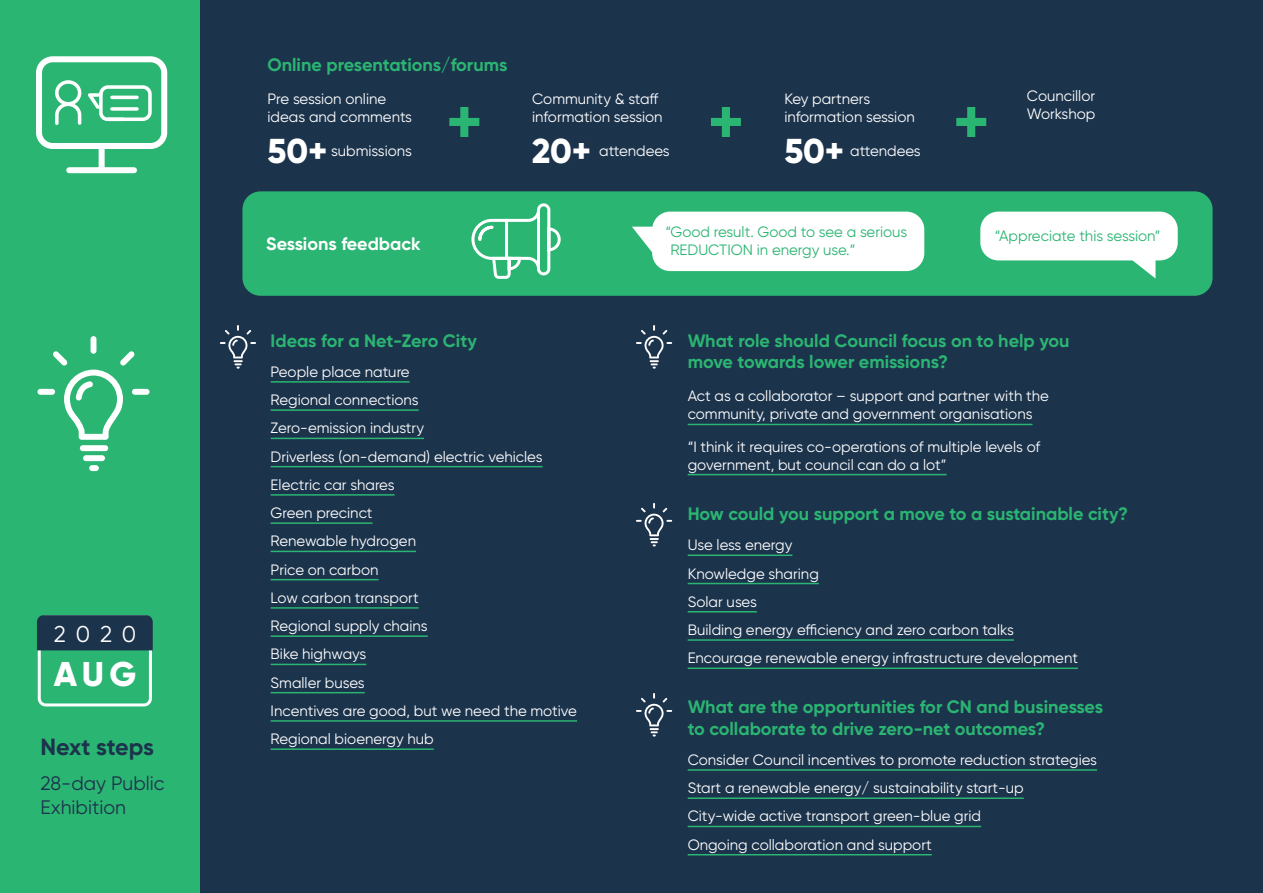
<style>
.page{position:relative;width:1263px;height:893px;background:#fff}
.page>*{position:absolute;margin:0;border:0;box-sizing:border-box;transform-origin:0 0}
.t1{font:800 34.5px "Gilroy";color:#fff}
.t2{font:800 34.35px "Gilroy";color:#fff}
.t3{font:700 23.4px "Gilroy";letter-spacing:-.01em;color:#1c334c}
.t4{font:22.8px "Gilroy";color:#fff}
.t5{font:19.5px/23.4px "Gilroy";color:#1c334c}
.t6{font:700 18px/21.6px "Gilroy";color:#2bb572}
.t7{font:700 18px "Gilroy";color:#fff}
.t8{font:15px/18px "Gilroy";color:#fff}
.t9{font:15px/18px "Gilroy";color:#2bb572}
</style>
<div class="page">
<div style="left:200px;top:0;width:1063px;height:893px;background:#1c334c"></div>
<div style="left:0;top:0;width:200px;height:893px;background:#2bb572"></div>
<hr style="left:271px;top:381px;width:139px;height:2px;background:#2bb572">
<hr style="left:271px;top:409px;width:148px;height:2px;background:#2bb572">
<hr style="left:271px;top:438px;width:153px;height:1px;background:#2bb572">
<hr style="left:271px;top:466px;width:272px;height:1px;background:#2bb572">
<hr style="left:271px;top:494px;width:124px;height:2px;background:#2bb572">
<hr style="left:271px;top:522px;width:102px;height:2px;background:#2bb572">
<hr style="left:271px;top:551px;width:145px;height:1px;background:#2bb572">
<hr style="left:271px;top:579px;width:107px;height:1px;background:#2bb572">
<hr style="left:271px;top:607px;width:148px;height:2px;background:#2bb572">
<hr style="left:271px;top:635px;width:157px;height:2px;background:#2bb572">
<hr style="left:271px;top:664px;width:95px;height:1px;background:#2bb572">
<hr style="left:271px;top:692px;width:94px;height:1px;background:#2bb572">
<hr style="left:271px;top:720px;width:306px;height:2px;background:#2bb572">
<hr style="left:271px;top:748px;width:163px;height:2px;background:#2bb572">
<hr style="left:688px;top:424px;width:344px;height:1px;background:#2bb572">
<hr style="left:688px;top:474px;width:258px;height:1px;background:#2bb572">
<hr style="left:688px;top:769px;width:409px;height:2px;background:#2bb572">
<hr style="left:688px;top:797px;width:336px;height:2px;background:#2bb572">
<hr style="left:688px;top:826px;width:293px;height:1px;background:#2bb572">
<hr style="left:688px;top:854px;width:244px;height:1px;background:#2bb572">
<hr style="left:688px;top:554px;width:104px;height:2px;background:#2bb572">
<hr style="left:688px;top:583px;width:131px;height:1px;background:#2bb572">
<hr style="left:688px;top:611px;width:69px;height:1px;background:#2bb572">
<hr style="left:688px;top:639px;width:326px;height:2px;background:#2bb572">
<hr style="left:688px;top:667px;width:390px;height:2px;background:#2bb572">
<svg style="left:449px;top:107px;width:30px;height:30px"></svg>
<svg style="left:711px;top:107px;width:30px;height:30px"></svg>
<svg style="left:956px;top:107px;width:30px;height:30px"></svg>
<div style="left:38px;top:615px;width:114px;height:91px;border:3px solid #fff;border-radius:6px"></div>
<div style="left:37px;top:615px;width:116px;height:35px;background:#1c334c"></div>
<div style="left:80px;top:445px;width:28px;height:6px;background:#fff;border-radius:3px"></div>
<div style="left:83px;top:455px;width:22px;height:6px;background:#fff;border-radius:3px"></div>
<div style="left:89px;top:465px;width:10px;height:6px;background:#fff;border-radius:3px"></div>
<div style="left:91px;top:336px;width:5px;height:18px;background:#fff;border-radius:3px"></div>
<svg style="left:53px;top:351px;width:82px;height:89px"></svg>
<div style="left:132px;top:389px;width:18px;height:6px;background:#fff;border-radius:3px"></div>
<div style="left:37px;top:389px;width:18px;height:6px;background:#fff;border-radius:3px"></div>
<svg style="left:220px;top:325px;width:36px;height:44px"></svg>
<svg style="left:636px;top:325px;width:36px;height:44px"></svg>
<svg style="left:636px;top:503px;width:36px;height:43px"></svg>
<div style="left:242px;top:191px;width:970px;height:105px;background:#2bb572;border-radius:18px"></div>
<svg style="left:636px;top:693px;width:36px;height:43px"></svg>
<div style="left:652px;top:212px;width:272px;height:59px;background:#fff;border-radius:18px"></div>
<svg style="left:632px;top:227px;width:21px;height:29px"></svg>
<div style="left:980px;top:212px;width:198px;height:48px;background:#fff;border-radius:18px"></div>
<svg style="left:1126px;top:260px;width:29px;height:18px"></svg>
<div style="left:36px;top:56px;width:131px;height:93px;border:6px solid #fff;border-radius:14px"></div>
<div style="left:69px;top:167px;width:65px;height:6px;background:#fff"></div>
<div style="left:99px;top:147px;width:6px;height:21px;background:#fff"></div>
<div style="left:55px;top:80px;width:26px;height:26px;border:4px solid #fff;border-radius:50%"></div>
<svg style="left:55px;top:84px;width:97px;height:41px"></svg>
<svg style="left:471px;top:203px;width:90px;height:76px"></svg>
<p class="t4" style="left:54px;top:620px;width:84px">2020</p>
<p class="t2" style="left:54px;top:652px;width:84px">AUG</p>
<p class="t3" style="left:40px;top:732px;width:115px">Next steps</p>
<p class="t5" style="left:40px;top:772px;width:126px">28-day Public<br>Exhibition</p>
<p class="t6" style="left:267px;top:53px;width:241px">Online presentations/forums</p>
<p class="t8" style="left:267px;top:90px;width:146px">Pre session online ideas and comments</p>
<p class="t1" style="left:267px;top:130px;width:61px">50+</p>
<p class="t8" style="left:331px;top:141px;width:82px">submissions</p>
<p class="t7" style="left:266px;top:232px;width:156px">Sessions feedback</p>
<p class="t8" style="left:532px;top:90px;width:132px">Community &amp; staff information session</p>
<p class="t1" style="left:532px;top:130px;width:61px">20+</p>
<p class="t8" style="left:599px;top:141px;width:72px">attendees</p>
<p class="t8" style="left:784px;top:90px;width:132px">Key partners information session</p>
<p class="t1" style="left:784px;top:130px;width:61px">50+</p>
<p class="t8" style="left:850px;top:141px;width:72px">attendees</p>
<p class="t8" style="left:1027px;top:87px;width:70px">Councillor</p>
<p class="t8" style="left:1027px;top:105px;width:70px">Workshop</p>
<p class="t9" style="left:670px;top:223px;width:238px;text-indent:-5px">“Good result. Good to see a serious<br>REDUCTION in energy use.”</p>
<p class="t9" style="left:995px;top:227px;width:167px">“Appreciate this session”</p>
<p class="t6" style="left:271px;top:330px;width:208px">Ideas for a Net-Zero City</p>
<p class="t8" style="left:271px;top:362px;width:141px">People place nature</p>
<p class="t8" style="left:271px;top:391px;width:150px">Regional connections</p>
<p class="t8" style="left:271px;top:419px;width:155px">Zero-emission industry</p>
<p class="t8" style="left:271px;top:447px;width:273px">Driverless (on-demand) electric vehicles</p>
<p class="t8" style="left:271px;top:475px;width:125px">Electric car shares</p>
<p class="t8" style="left:271px;top:504px;width:103px">Green precinct</p>
<p class="t8" style="left:271px;top:532px;width:147px">Renewable hydrogen</p>
<p class="t8" style="left:271px;top:560px;width:109px">Price on carbon</p>
<p class="t8" style="left:271px;top:588px;width:149px">Low carbon transport</p>
<p class="t8" style="left:271px;top:617px;width:159px">Regional supply chains</p>
<p class="t8" style="left:271px;top:645px;width:97px">Bike highways</p>
<p class="t8" style="left:271px;top:673px;width:96px">Smaller buses</p>
<p class="t8" style="left:271px;top:701px;width:308px">Incentives are good, but we need the motive</p>
<p class="t8" style="left:271px;top:730px;width:165px">Regional bioenergy hub</p>
<p class="t6" style="left:688px;top:330px;width:383px">What role should Council focus on to help you move towards lower emissions?</p>
<p class="t8" style="left:688px;top:387px;width:363px">Act as a collaborator – support and partner with the community, private and government organisations</p>
<p class="t8" style="left:688px;top:437px;width:354px">“I think it requires co-operations of multiple levels of government, but council can do a lot”</p>
<p class="t6" style="left:688px;top:503px;width:442px">How could you support a move to a sustainable city?</p>
<p class="t8" style="left:688px;top:536px;width:106px">Use less energy</p>
<p class="t8" style="left:688px;top:564px;width:133px">Knowledge sharing</p>
<p class="t8" style="left:688px;top:592px;width:71px">Solar uses</p>
<p class="t8" style="left:688px;top:621px;width:328px">Building energy efficiency and zero carbon talks</p>
<p class="t8" style="left:688px;top:649px;width:392px">Encourage renewable energy infrastructure development</p>
<p class="t6" style="left:688px;top:696px;width:417px">What are the opportunities for CN and businesses to collaborate to drive zero-net outcomes?</p>
<p class="t8" style="left:688px;top:751px;width:411px">Consider Council incentives to promote reduction strategies</p>
<p class="t8" style="left:688px;top:779px;width:338px">Start a renewable energy/ sustainability start-up</p>
<p class="t8" style="left:688px;top:807px;width:295px">City-wide active transport green-blue grid</p>
<p class="t8" style="left:688px;top:835px;width:246px">Ongoing collaboration and support</p>
</div>
